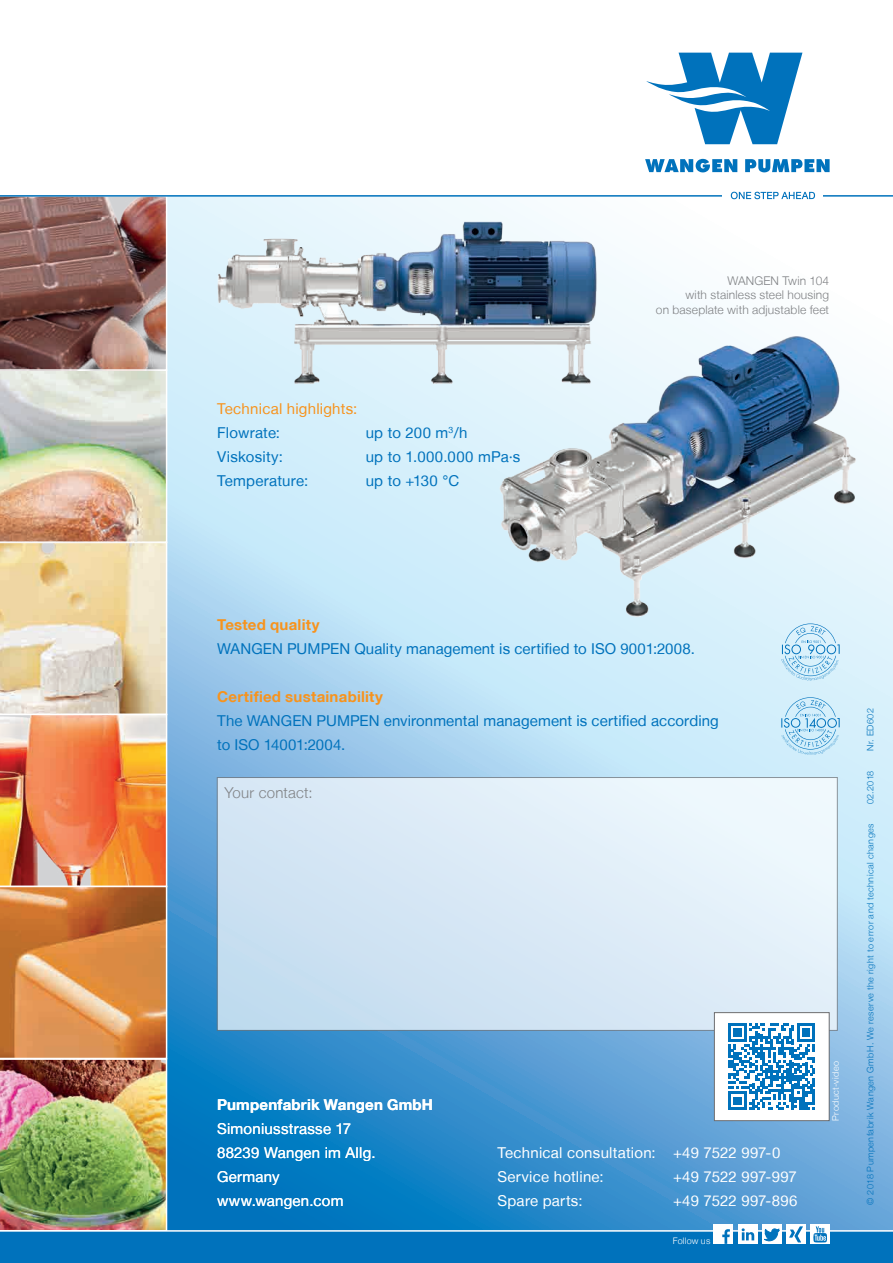
<style>
.page{position:relative;width:893px;height:1263px;background:#fff}
.page>*{position:absolute;margin:0;border:0;box-sizing:border-box;transform-origin:0 0}
.t1{font:15px/24px "Helvetica Neue LT";letter-spacing:.01em;color:#0072bc}
.t2{font:15px/24px "Helvetica Neue LT";letter-spacing:.015em;color:#fff}
.t3{font:700 15px "Helvetica Neue LT";letter-spacing:.015em;color:#f7931d}
.t4{font:700 15px "Helvetica Neue LT";letter-spacing:.015em;color:#fff}
.t5{font:15px "Helvetica Neue LT";letter-spacing:.015em;color:#f7931d}
.t6{font:300 15px "Helvetica Neue LT";letter-spacing:.015em;color:#808285}
.t7{font:300 12px/14.4px "Helvetica Neue LT";letter-spacing:.015em;color:#808285;text-align:right}
.t8{font:300 9px "Helvetica Neue LT";letter-spacing:.05em;color:#0072bc}
.t9{font:300 9px "Helvetica Neue LT";letter-spacing:.045em;color:#fff}
.t10{font:300 9px "Helvetica Neue LT";letter-spacing:.025em;color:#fff}
</style>
<div class="page">
<svg style="left:733px;top:191px;width:80px;height:1px"></svg>
<svg style="left:645px;top:159px;width:92px;height:13px"></svg>
<svg style="left:745px;top:159px;width:85px;height:13px"></svg>
<svg style="left:646px;top:53px;width:156px;height:91px"></svg>
<img style="left:0;top:192px;width:893px;height:1071px">
<p class="t5" style="left:217px;top:400px;width:142px">Technical highlights:</p>
<p class="t1" style="left:217px;top:420px;width:64px">Flowrate:</p>
<p class="t1" style="left:366px;top:420px;width:103px">up to 200 m<sup>3</sup>/h</p>
<p class="t1" style="left:217px;top:444px;width:67px">Viskosity:</p>
<p class="t1" style="left:366px;top:444px;width:156px">up to 1.000.000 mPa·s</p>
<p class="t1" style="left:217px;top:468px;width:92px">Temperature:</p>
<p class="t1" style="left:366px;top:468px;width:95px">up to +130 °C</p>
<p class="t7" style="left:656px;top:273px;width:175px">WANGEN Twin 104<br>with stainless steel housing<br>on baseplate with adjustable feet</p>
<p class="t3" style="left:217px;top:615px;width:104px">Tested quality</p>
<p class="t1" style="left:217px;top:636px;width:479px">WANGEN PUMPEN Quality management is certified to ISO 9001:2008.</p>
<p class="t3" style="left:217px;top:687px;width:167px">Certified sustainability</p>
<p class="t1" style="left:217px;top:708px;width:503px">The WANGEN PUMPEN environmental management is certified according to ISO 14001:2004.</p>
<p class="t6" style="left:224px;top:783px;width:90px">Your contact:</p>
<p class="t4" style="left:217px;top:1095px;width:218px">Pumpenfabrik Wangen GmbH</p>
<p class="t2" style="left:217px;top:1116px;width:160px">Simoniusstrasse 17<br>88239 Wangen im Allg.<br>Germany www.wangen.com</p>
<p class="t2" style="left:497px;top:1140px;width:284px">Technical consultation: +49 7522 997-0<br>Service hotline:</p>
<p class="t2" style="left:673px;top:1164px;width:125px">+49 7522 997-997</p>
<p class="t2" style="left:497px;top:1188px;width:87px">Spare parts:</p>
<p class="t2" style="left:673px;top:1188px;width:126px">+49 7522 997-896</p>
<p class="t10" style="left:673px;top:1235px;width:39px">Follow us</p>
<p class="t9" style="left:830px;top:1121px;width:61px;rotate:-90deg">Product-video</p>
<p class="t8" style="left:865px;top:751px;width:44px;rotate:-90deg">Nr. ED602</p>
<p class="t8" style="left:865px;top:804px;width:35px;rotate:-90deg">02.2018</p>
<p class="t8" style="left:865px;top:1205px;width:383px;rotate:-90deg">© 2018 Pumpenfabrik Wangen GmbH. We reserve the right to error and technical changes</p>
</div>
